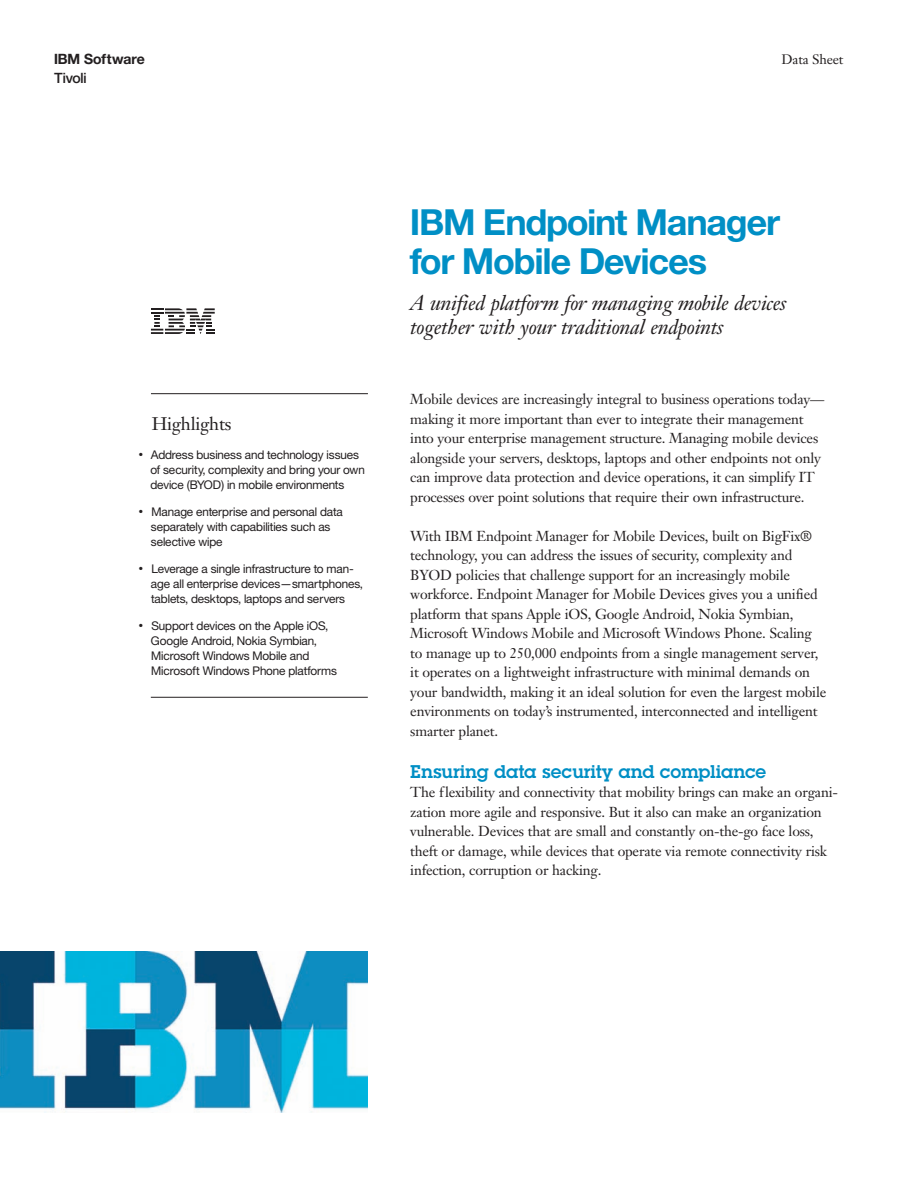
<style>
.page{position:relative;width:918px;height:1188px;background:#fff}
.page>*{position:absolute;margin:0;border:0;box-sizing:border-box;transform-origin:0 0}
.t1{font:700 36px/39px "Helv Neuefor IBM";letter-spacing:-.02em;color:#008fc5}
.t2{font:italic 21px/24px "Janson Text LT Pro";letter-spacing:-.015em;color:#231f20}
.t3{font:600 18px "Lubalinfor IBM";color:#008fc5}
.t4{font:18px "Janson Text LT Pro";letter-spacing:-.015em;color:#231f20}
.t5{font:14.25px/19.5px "Janson Text LT Pro";letter-spacing:-.015em;color:#231f20}
.t6{font:700 14.25px/18.8px "Helv Neuefor IBM";color:#231f20}
.t7{font:13.5px "Janson Text LT Pro";letter-spacing:-.015em;color:#231f20}
.t8{font:12px/15px "Helv Neuefor IBM";letter-spacing:-.01em;color:#231f20}
.s1{font-weight:500}
</style>
<div class="page">
<svg style="left:151px;top:308px;width:64px;height:26px"></svg>
<hr style="left:151px;top:393px;width:217px;height:1px;background:#231f20">
<hr style="left:151px;top:697px;width:217px;height:1px;background:#231f20">
<img style="left:0;top:951px;width:368px;height:161px">
<p class="t6" style="left:54px;top:49px;width:92px">IBM Software<br><span class="s1">Tivoli</span></p>
<p class="t7" style="left:782px;top:51px;width:63px">Data Sheet</p>
<h2 class="t4" style="left:152px;top:413px;width:81px">Highlights</h2>
<p class="t8" style="left:150px;top:447px;width:216px">Address business and technology issues of security, complexity and bring your own device (BYOD) in mobile environments</p>
<p class="t8" style="left:151px;top:504px;width:193px">Manage enterprise and personal data separately with capabilities such as selective wipe</p>
<p class="t8" style="left:151px;top:561px;width:213px">Leverage a single infrastructure to man&shy;age all enterprise devices—smartphones, tablets, desktops, laptops and servers</p>
<p class="t8" style="left:151px;top:618px;width:188px">Support devices on the Apple iOS,<br>Google Android, Nokia Symbian,<br>Microsoft Windows Mobile and<br>Microsoft Windows Phone platforms</p>
<h1 class="t1" style="left:410px;top:201px;width:371px">IBM Endpoint Manager for Mobile Devices</h1>
<h2 class="t2" style="left:410px;top:291px;width:378px">A unified platform for managing mobile devices together with your traditional endpoints</h2>
<p class="t5" style="left:410px;top:389px;width:416px">Mobile devices are increasingly integral to business operations today— making it more important than ever to integrate their management into your enterprise management structure. Managing mobile devices alongside your servers, desktops, laptops and other endpoints not only can improve data protection and device operations, it can simplify IT processes over point solutions that require their own infrastructure.</p>
<p class="t5" style="left:410px;top:526px;width:418px">With IBM Endpoint Manager for Mobile Devices, built on BigFix® technology, you can address the issues of security, complexity and BYOD policies that challenge support for an increasingly mobile workforce. Endpoint Manager for Mobile Devices gives you a unified platform that spans Apple iOS, Google Android, Nokia Symbian, Microsoft Windows Mobile and Microsoft Windows Phone. Scaling to manage up to 250,000 endpoints from a single management server, it operates on a lightweight infrastructure with minimal demands on your bandwidth, making it an ideal solution for even the largest mobile environments on today’s instrumented, interconnected and intelligent smarter planet.</p>
<h2 class="t3" style="left:410px;top:760px;width:357px">Ensuring data security and compliance</h2>
<p class="t5" style="left:410px;top:783px;width:429px">The flexibility and connectivity that mobility brings can make an organi&shy;zation more agile and responsive. But it also can make an organization vulnerable. Devices that are small and constantly on-the-go face loss, theft or damage, while devices that operate via remote connectivity risk infection, corruption or hacking.</p>
</div>
